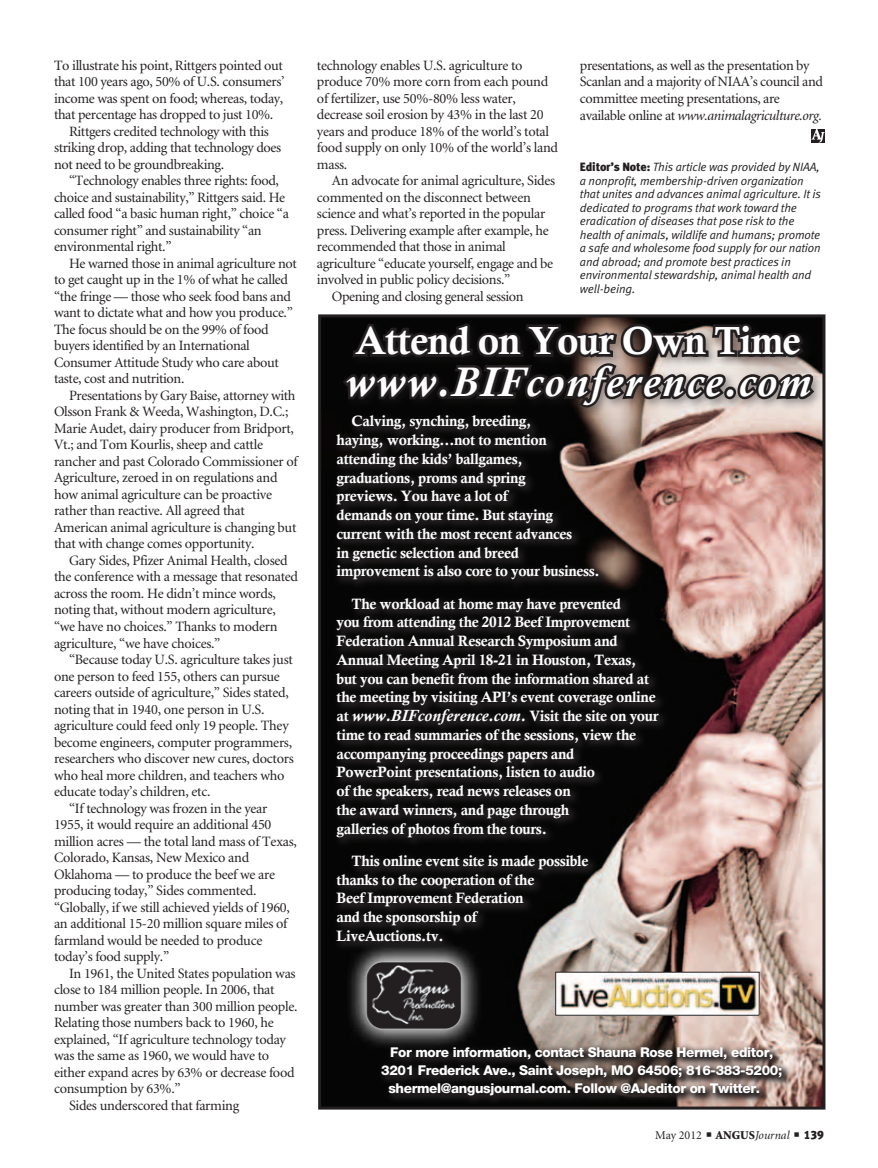
<style>
.page{position:relative;width:878px;height:1168px;background:#fff}
.page>*{position:absolute;margin:0;border:0;box-sizing:border-box;transform-origin:0 0}
.t1{font:italic 700 42.15px "Calisto";letter-spacing:.06em;color:#fff}
.t2{font:39.15px "Calis MT Bol";letter-spacing:-.025em;color:#fff}
.t3{font:italic 700 16.5px "Calisto";letter-spacing:.02em;color:#fff}
.t4{font:15px/18.8px "Calis MT Bol";letter-spacing:-.025em;color:#fff}
.body_text{font:14.25px/16.5px "Minion";letter-spacing:-.02em;color:#231f20}
.t5{font:800 13.5px/18px "Helvetica Neue";letter-spacing:-.025em;color:#fff}
.editor_s_note{font:italic 12px/13.5px "Meta Normal LF";letter-spacing:-.01em;color:#231f20}
.t6{font:12px "Minion";color:#231f20}
.s1{font-style:italic}
.s2{font-family:"Meta Black LF";font-style:normal}
.s3{font-family:"Calis MT Bol";font-weight:400;font-style:normal;font-size:15px}
.s4{font-weight:900}
.s5{font-family:"Meta Black LF"}
</style>
<div class="page">
<img style="left:322px;top:318px;width:499px;height:787px">
<svg style="left:345px;top:952px;width:138px;height:98px;background:#151615"></svg>
<img style="left:353px;top:952px;width:127px;height:84px">
<svg style="left:332px;top:411px;width:337px;height:541px;background:#25211f"></svg>
<svg style="left:339px;top:129px;width:485px;height:348px"></svg>
<svg style="left:377px;top:1042px;width:415px;height:65px;background:#403835"></svg>
<img style="left:557px;top:974px;width:200px;height:39px">
<p class="body_text" style="left:54px;top:58px;width:232px;text-align:justify">To illustrate his point, Rittgers pointed out that 100 years ago, 50% of U.S. consumers’ income was spent on food; whereas, today, that percentage has dropped to just 10%.</p>
<p class="body_text" style="left:54px;top:124px;width:229px;text-indent:15px">Rittgers credited technology with this striking drop, adding that technology does not need to be groundbreaking.</p>
<p class="body_text" style="left:54px;top:173px;width:236px;text-indent:15px">“Technology enables three rights: food, choice and sustainability,” Rittgers said. He called food “a basic human right,” choice “a consumer right” and sustainability “an environmental right.”</p>
<p class="body_text" style="left:54px;top:256px;width:244px;text-indent:15px">He warned those in animal agriculture not to get caught up in the 1% of what he called “the fringe — those who seek food bans and want to dictate what and how you produce.” The focus should be on the 99% of food buyers identified by an International Consumer Attitude Study who care about taste, cost and nutrition.</p>
<p class="body_text" style="left:54px;top:388px;width:245px;text-indent:15px">Presentations by Gary Baise, attorney with Olsson Frank &amp; Weeda, Washington, D.C.; Marie Audet, dairy producer from Bridport, Vt.; and Tom Kourlis, sheep and cattle rancher and past Colorado Commissioner of Agriculture, zeroed in on regulations and how animal agriculture can be proactive rather than reactive. All agreed that American animal agriculture is changing but that with change comes opportunity.</p>
<p class="body_text" style="left:54px;top:553px;width:245px;text-indent:15px">Gary Sides, Pfizer Animal Health, closed the conference with a message that resonated across the room. He didn’t mince words, noting that, without modern agriculture, “we have no choices.” Thanks to modern agriculture, “we have choices.”</p>
<p class="body_text" style="left:54px;top:652px;width:241px;text-indent:15px">“Because today U.S. agriculture takes just one person to feed 155, others can pursue careers outside of agriculture,” Sides stated, noting that in 1940, one person in U.S. agriculture could feed only 19 people. They become engineers, computer programmers, researchers who discover new cures, doctors who heal more children, and teachers who educate today’s children, etc.</p>
<p class="body_text" style="left:54px;top:800px;width:244px;text-indent:15px">“If technology was frozen in the year 1955, it would require an additional 450 million acres — the total land mass of Texas, Colorado, Kansas, New Mexico and Oklahoma — to produce the beef we are producing today,” Sides commented. “Globally, if we still achieved yields of 1960, an additional 15-20 million square miles of farmland would be needed to produce today’s food supply.”</p>
<p class="body_text" style="left:54px;top:965px;width:245px;text-indent:15px">In 1961, the United States population was close to 184 million people. In 2006, that number was greater than 300 million people.<br>Relating those numbers back to 1960, he explained, “If agriculture technology today was the same as 1960, we would have to either expand acres by 63% or decrease food consumption by 63%.”</p>
<p class="body_text" style="left:69px;top:1097px;width:172px">Sides underscored that farming</p>
<p class="body_text" style="left:317px;top:58px;width:243px">technology enables U.S. agriculture to produce 70% more corn from each pound of fertilizer, use 50%-80% less water, decrease soil erosion by 43% in the last 20 years and produce 18% of the world’s total food supply on only 10% of the world’s land mass.</p>
<p class="body_text" style="left:317px;top:173px;width:240px;text-indent:15px">An advocate for animal agriculture, Sides commented on the disconnect between science and what’s reported in the popular press. Delivering example after example, he recommended that those in animal agriculture “educate yourself, engage and be involved in public policy decisions.”</p>
<p class="body_text" style="left:332px;top:289px;width:193px">Opening and closing general session</p>
<p class="body_text" style="left:580px;top:58px;width:244px">presentations, as well as the presentation by Scanlan and a majority of NIAA’s council and committee meeting presentations, are available online at <span class="s1">www.animalagriculture.org.</span></p>
<p class="editor_s_note" style="left:580px;top:160px;width:242px"><span class="s2">Editor’s Note:</span> This article was provided by NIAA, a nonprofit, membership-driven organization that unites and advances animal agriculture. It is dedicated to programs that work toward the eradication of diseases that pose risk to the health of animals, wildlife and humans; promote a safe and wholesome food supply for our nation and abroad; and promote best practices in environmental stewardship, animal health and well-being.</p>
<p class="t2" style="left:355px;top:318px;width:447px">Attend on Your Own Time</p>
<p class="t1" style="left:345px;top:357px;width:467px">www.BIFconference.com</p>
<p class="t4" style="left:336px;top:412px;width:212px;text-indent:15px">Calving, synching, breeding, haying, working…not to mention attending the kids’ ballgames, graduations, proms and spring</p>
<p class="t4" style="left:336px;top:487px;width:173px">previews. You have a lot of</p>
<p class="t4" style="left:336px;top:505px;width:218px">demands on your time. But staying</p>
<p class="t4" style="left:336px;top:524px;width:237px">current with the most recent advances</p>
<p class="t4" style="left:336px;top:543px;width:184px">in genetic selection and breed</p>
<p class="t4" style="left:336px;top:562px;width:265px">improvement is also core to your business.</p>
<p class="t4" style="left:336px;top:594px;width:320px;text-indent:15px">The workload at home may have prevented<br>you from attending the 2012 Beef Improvement Federation Annual Research Symposium and Annual Meeting April 18-21 in Houston, Texas, but you can benefit from the information shared at the meeting by visiting API’s event coverage online</p>
<p class="t3" style="left:336px;top:706px;width:323px"><span class="s3">at</span> www.BIFconference.com. <span class="s3">Visit the site on your</span></p>
<p class="t4" style="left:336px;top:725px;width:301px">time to read summaries of the sessions, view the accompanying proceedings papers and PowerPoint presentations, listen to audio<br>of the speakers, read news releases on<br>the award winners, and page through<br>galleries of photos from the tours.</p>
<p class="t4" style="left:336px;top:851px;width:253px;text-indent:15px">This online event site is made possible thanks to the cooperation of the<br>Beef Improvement Federation<br>and the sponsorship of<br>LiveAuctions.tv.</p>
<p class="t5" style="left:390px;top:1043px;width:384px">For more information, contact Shauna Rose Hermel, editor,</p>
<p class="t5" style="left:388px;top:1061px;width:395px;text-indent:-7px">3201 Frederick Ave., Saint Joseph, MO 64506; 816-383-5200; shermel@angusjournal.com. Follow @AJeditor on Twitter.</p>
<p class="t6" style="left:655px;top:1129px;width:170px">May 2012 ■ <span class="s4">ANGUS</span><span class="s1">Journal</span> ■ <span class="s5">139</span></p>
</div>
